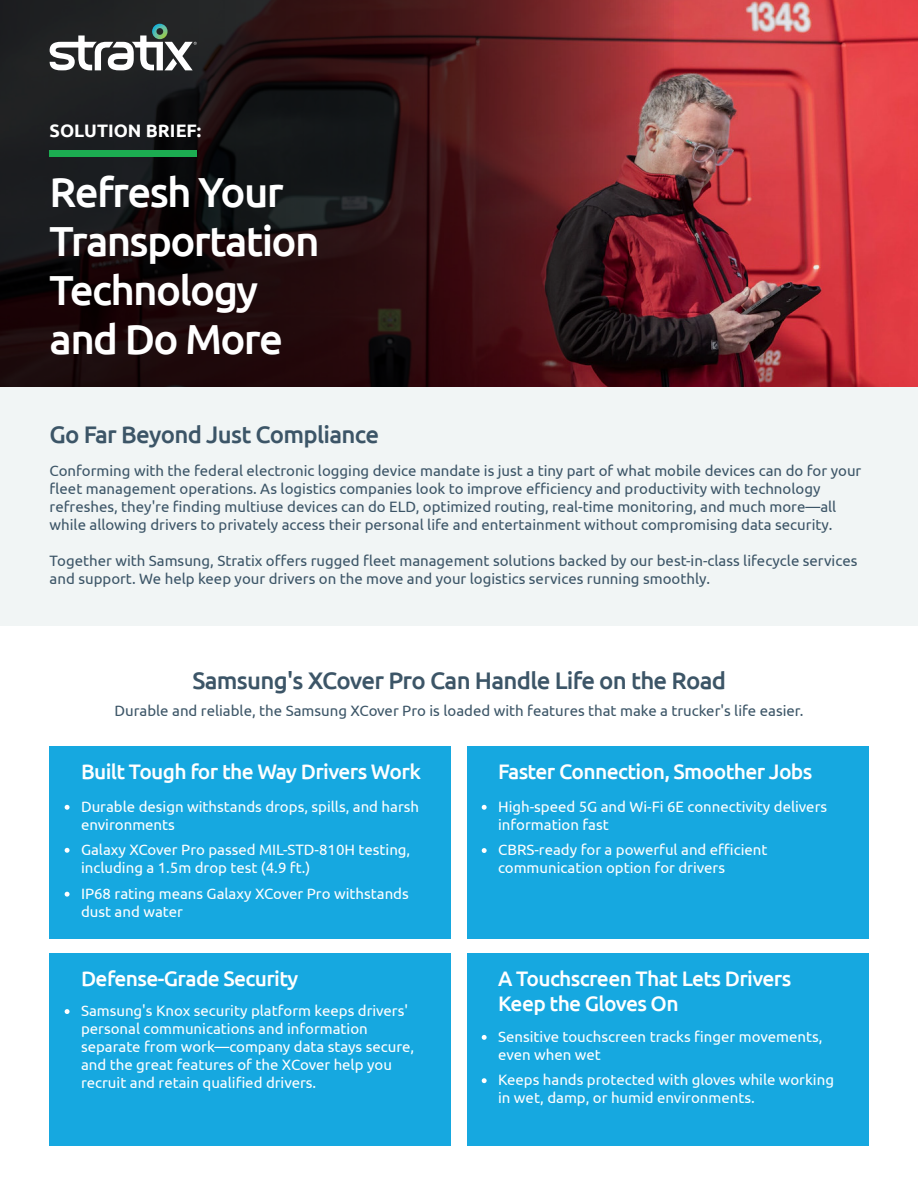
<style>
.page{position:relative;width:918px;height:1188px;background:#fff}
.page>*{position:absolute;margin:0;border:0;box-sizing:border-box;transform-origin:0 0}
.t1{font:500 42px/49.1px "Ubuntu";letter-spacing:-.04em;color:#fff}
.t2{font:500 24px "Ubuntu";letter-spacing:-.03em;color:#3c5567}
.t3{font:500 21px/25.2px "Ubuntu";letter-spacing:-.03em;color:#fff}
.t4{font:700 18px "Ubuntu";color:#fff}
.t5{font:15px/18px "Ubuntu";color:#3c5567}
.t6{font:15px/18px "Ubuntu";color:#fff}
</style>
<div class="page">
<div style="left:0;top:387px;width:918px;height:239px;background:#f1f5f5"></div>
<img style="left:674px;top:0;width:244px;height:387px">
<svg style="left:0;top:0;width:674px;height:387px;background:#341619"></svg>
<svg style="left:50px;top:24px;width:147px;height:46px"></svg>
<div style="left:50px;top:150px;width:147px;height:6px;background:#1cac51"></div>
<div style="left:50px;top:747px;width:401px;height:192px;background:#16a8e0"></div>
<div style="left:467px;top:747px;width:401px;height:192px;background:#16a8e0"></div>
<div style="left:50px;top:953px;width:401px;height:193px;background:#16a8e0"></div>
<div style="left:467px;top:953px;width:401px;height:193px;background:#16a8e0"></div>
<svg style="left:65px;top:805px;width:5px;height:5px"></svg>
<svg style="left:65px;top:1009px;width:5px;height:5px"></svg>
<svg style="left:482px;top:1035px;width:5px;height:5px"></svg>
<svg style="left:482px;top:1078px;width:5px;height:5px"></svg>
<svg style="left:482px;top:805px;width:5px;height:5px"></svg>
<svg style="left:482px;top:848px;width:5px;height:5px"></svg>
<svg style="left:65px;top:892px;width:5px;height:5px"></svg>
<svg style="left:65px;top:848px;width:5px;height:5px"></svg>
<p class="t4" style="left:50px;top:119px;width:153px">SOLUTION BRIEF:</p>
<h1 class="t1" style="left:50px;top:166px;width:271px">Refresh Your<br>Transportation<br>Technology and Do More</h1>
<h2 class="t2" style="left:50px;top:419px;width:331px">Go Far Beyond Just Compliance</h2>
<p class="t5" style="left:50px;top:461px;width:813px">Conforming with the federal electronic logging device mandate is just a tiny part of what mobile devices can do for your fleet management operations. As logistics companies look to improve efficiency and productivity with technology refreshes, they're finding multiuse devices can do ELD, optimized routing, real-time monitoring, and much more—all while allowing drivers to privately access their personal life and entertainment without compromising data security.</p>
<p class="t5" style="left:50px;top:551px;width:809px">Together with Samsung, Stratix offers rugged fleet management solutions backed by our best-in-class lifecycle services and support. We help keep your drivers on the move and your logistics services running smoothly.</p>
<h2 class="t2" style="left:193px;top:665px;width:535px">Samsung's XCover Pro Can Handle Life on the Road</h2>
<p class="t5" style="left:114px;top:701px;width:691px">Durable and reliable, the Samsung XCover Pro is loaded with features that make a trucker's life easier.</p>
<h3 class="t3" style="left:81px;top:759px;width:341px">Built Tough for the Way Drivers Work</h3>
<h3 class="t3" style="left:498px;top:759px;width:316px">Faster Connection, Smoother Jobs</h3>
<p class="t6" style="left:81px;top:797px;width:340px">Durable design withstands drops, spills, and harsh environments</p>
<p class="t6" style="left:81px;top:841px;width:331px">Galaxy XCover Pro passed MIL-STD-810H testing, including a 1.5m drop test (4.9 ft.)</p>
<p class="t6" style="left:81px;top:884px;width:329px">IP68 rating means Galaxy XCover Pro withstands dust and water</p>
<p class="t6" style="left:498px;top:797px;width:331px">High-speed 5G and Wi-Fi 6E connectivity delivers information fast</p>
<p class="t6" style="left:498px;top:841px;width:271px">CBRS-ready for a powerful and efficient communication option for drivers</p>
<h3 class="t3" style="left:81px;top:965px;width:219px">Defense-Grade Security</h3>
<h3 class="t3" style="left:498px;top:965px;width:295px">A Touchscreen That Lets Drivers<br>Keep the Gloves On</h3>
<p class="t6" style="left:81px;top:1001px;width:335px">Samsung's Knox security platform keeps drivers' personal communications and information separate from work—company data stays secure, and the great features of the XCover help you recruit and retain qualified drivers.</p>
<p class="t6" style="left:498px;top:1027px;width:326px">Sensitive touchscreen tracks finger movements, even when wet</p>
<p class="t6" style="left:498px;top:1071px;width:337px">Keeps hands protected with gloves while working in wet, damp, or humid environments.</p>
</div>
